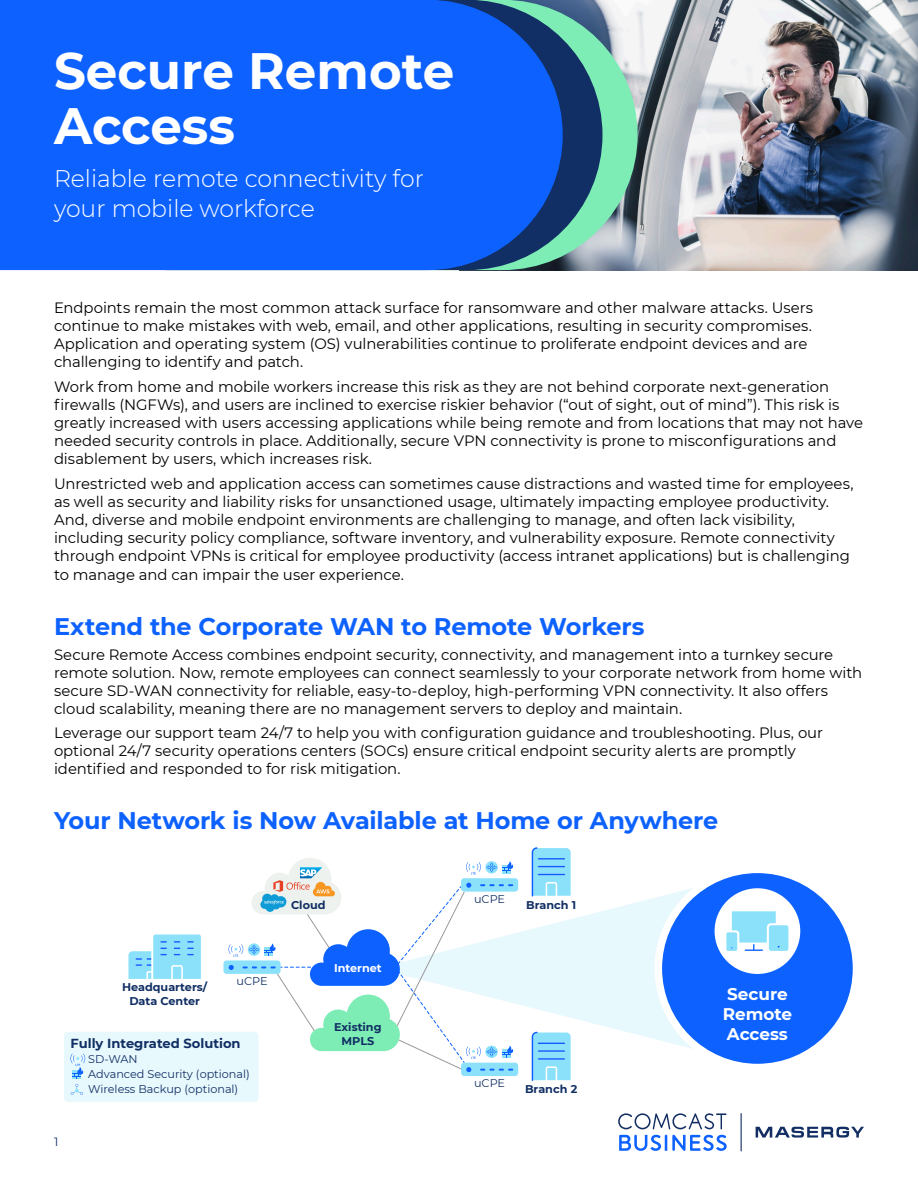
<style>
.page{position:relative;width:918px;height:1188px;background:#fff}
.page>*{position:absolute;margin:0;border:0;box-sizing:border-box;transform-origin:0 0}
.subhead_proxima_bold{font:700 51px/55.5px "Montserrat";color:#fff}
.subhead_proxima_bold-2{font:700 24px "Montserrat";letter-spacing:-.01em;color:#0d62ff}
.subhead_proxima_bold-3{font:300 24px/30px "Montserrat";color:#fff}
.t1{font:700 16.8px/20.2px "Montserrat";color:#fff}
.subhead_proxima_bold-4{font:15px/18px "Montserrat";letter-spacing:-.005em;color:#000}
.t2{font:700 13.05px "Montserrat";color:#112f64}
.t3{font:12px "Montserrat";color:#112f64}
.t4{font:11.25px/15px "Montserrat";color:#112f64}
.t5{font:700 11.25px/13.5px "Montserrat";color:#112f64;text-align:center}
.t6{font:700 11.25px "Montserrat";color:#fff}
</style>
<div class="page">
<svg style="left:756px;top:1127px;width:108px;height:11px"></svg>
<svg style="left:618px;top:1113px;width:109px;height:16px"></svg>
<svg style="left:619px;top:1135px;width:108px;height:16px"></svg>
<hr style="left:741px;top:1113px;width:1px;height:38px;background:#122e63">
<img style="left:638px;top:0;width:280px;height:270px">
<svg style="left:603px;top:0;width:35px;height:270px;background:#97cdb9"></svg>
<svg style="left:563px;top:0;width:40px;height:270px;background:#467b88"></svg>
<div style="left:0;top:0;width:563px;height:270px;background:#0d62ff"></div>
<div style="left:64px;top:1032px;width:195px;height:70px;background:#e8f9fe;border-radius:4px"></div>
<svg style="left:513px;top:882px;width:180px;height:173px;fill:#e8f9fe"></svg>
<svg style="left:128px;top:934px;width:73px;height:45px;background:#9ce2fb"></svg>
<svg style="left:532px;top:847px;width:39px;height:50px;background:#8ad7fa"></svg>
<div style="left:461px;top:878px;width:57px;height:14px;background:#8be1fa;border-radius:3px"></div>
<div style="left:223px;top:960px;width:58px;height:14px;background:#8be1fa;border-radius:3px"></div>
<svg style="left:532px;top:1032px;width:39px;height:49px;background:#88d6fa"></svg>
<div style="left:461px;top:1063px;width:57px;height:13px;background:#8be1fa;border-radius:3px"></div>
<svg style="left:228px;top:858px;width:285px;height:214px"></svg>
<div style="left:658px;top:869px;width:199px;height:199px;background:#0d62ff;border-radius:50%"></div>
<div style="left:655px;top:866px;width:205px;height:205px;border:7px solid #fff;border-radius:50%"></div>
<div style="left:715px;top:888px;width:85px;height:86px;background:#fff;border-radius:50%"></div>
<div style="left:726px;top:932px;width:11px;height:19px;background:#8be1fa;border-radius:2px"></div>
<div style="left:769px;top:925px;width:19px;height:26px;background:#8be1fa;border-radius:2px"></div>
<svg style="left:731px;top:911px;width:49px;height:40px"></svg>
<svg style="left:70px;top:1054px;width:15px;height:41px"></svg>
<p class="subhead_proxima_bold" style="left:54px;top:41px;width:402px">Secure Remote<br>Access</p>
<p class="subhead_proxima_bold-3" style="left:54px;top:162px;width:372px">Reliable remote connectivity for your mobile workforce</p>
<p class="subhead_proxima_bold-4" style="left:54px;top:298px;width:761px">Endpoints remain the most common attack surface for ransomware and other malware attacks. Users continue to make mistakes with web, email, and other applications, resulting in security compromises.<br>Application and operating system (OS) vulnerabilities continue to proliferate endpoint devices and are challenging to identify and patch.</p>
<p class="subhead_proxima_bold-4" style="left:54px;top:377px;width:811px">Work from home and mobile workers increase this risk as they are not behind corporate next-generation firewalls (NGFWs), and users are inclined to exercise riskier behavior (“out of sight, out of mind”). This risk is greatly increased with users accessing applications while being remote and from locations that may not have needed security controls in place. Additionally, secure VPN connectivity is prone to misconfigurations and disablement by users, which increases risk.</p>
<p class="subhead_proxima_bold-4" style="left:54px;top:474px;width:801px">Unrestricted web and application access can sometimes cause distractions and wasted time for employees, as well as security and liability risks for unsanctioned usage, ultimately impacting employee productivity.<br>And, diverse and mobile endpoint environments are challenging to manage, and often lack visibility, including security policy compliance, software inventory, and vulnerability exposure. Remote connectivity through endpoint VPNs is critical for employee productivity (access intranet applications) but is challenging</p>
<p class="subhead_proxima_bold-4" style="left:54px;top:565px;width:352px">to manage and can impair the user experience.</p>
<p class="subhead_proxima_bold-2" style="left:54px;top:609px;width:592px">Extend the Corporate WAN to Remote Workers</p>
<p class="subhead_proxima_bold-4" style="left:54px;top:645px;width:810px">Secure Remote Access combines endpoint security, connectivity, and management into a turnkey secure remote solution. Now, remote employees can connect seamlessly to your corporate network from home with secure SD-WAN connectivity for reliable, easy-to-deploy, high-performing VPN connectivity. It also offers cloud scalability, meaning there are no management servers to deploy and maintain.</p>
<p class="subhead_proxima_bold-4" style="left:54px;top:724px;width:771px">Leverage our support team 24/7 to help you with configuration guidance and troubleshooting. Plus, our optional 24/7 security operations centers (SOCs) ensure critical endpoint security alerts are promptly identified and responded to for risk mitigation.</p>
<p class="subhead_proxima_bold-2" style="left:54px;top:803px;width:666px">Your Network is Now Available at Home or Anywhere</p>
<p class="t5" style="left:122px;top:980px;width:87px">Headquarters/<br>Data Center</p>
<p class="t4" style="left:236px;top:973px;width:33px">uCPE</p>
<p class="t2" style="left:71px;top:1034px;width:172px">Fully Integrated Solution</p>
<p class="t4" style="left:88px;top:1051px;width:163px">SD-WAN<br>Advanced Security (optional)<br>Wireless Backup (optional)</p>
<p class="t3" style="left:54px;top:1133px;width:6px">1</p>
<p class="t5" style="left:291px;top:897px;width:36px">Cloud</p>
<p class="t6" style="left:334px;top:959px;width:49px">Internet</p>
<p class="t5" style="left:334px;top:1020px;width:49px">Existing<br>MPLS</p>
<p class="t4" style="left:474px;top:891px;width:33px">uCPE</p>
<p class="t5" style="left:526px;top:898px;width:52px">Branch 1</p>
<p class="t4" style="left:474px;top:1075px;width:33px">uCPE</p>
<p class="t5" style="left:525px;top:1082px;width:54px">Branch 2</p>
<p class="t1" style="left:723px;top:983px;width:71px">Secure<br>Remote<br>Access</p>
</div>
